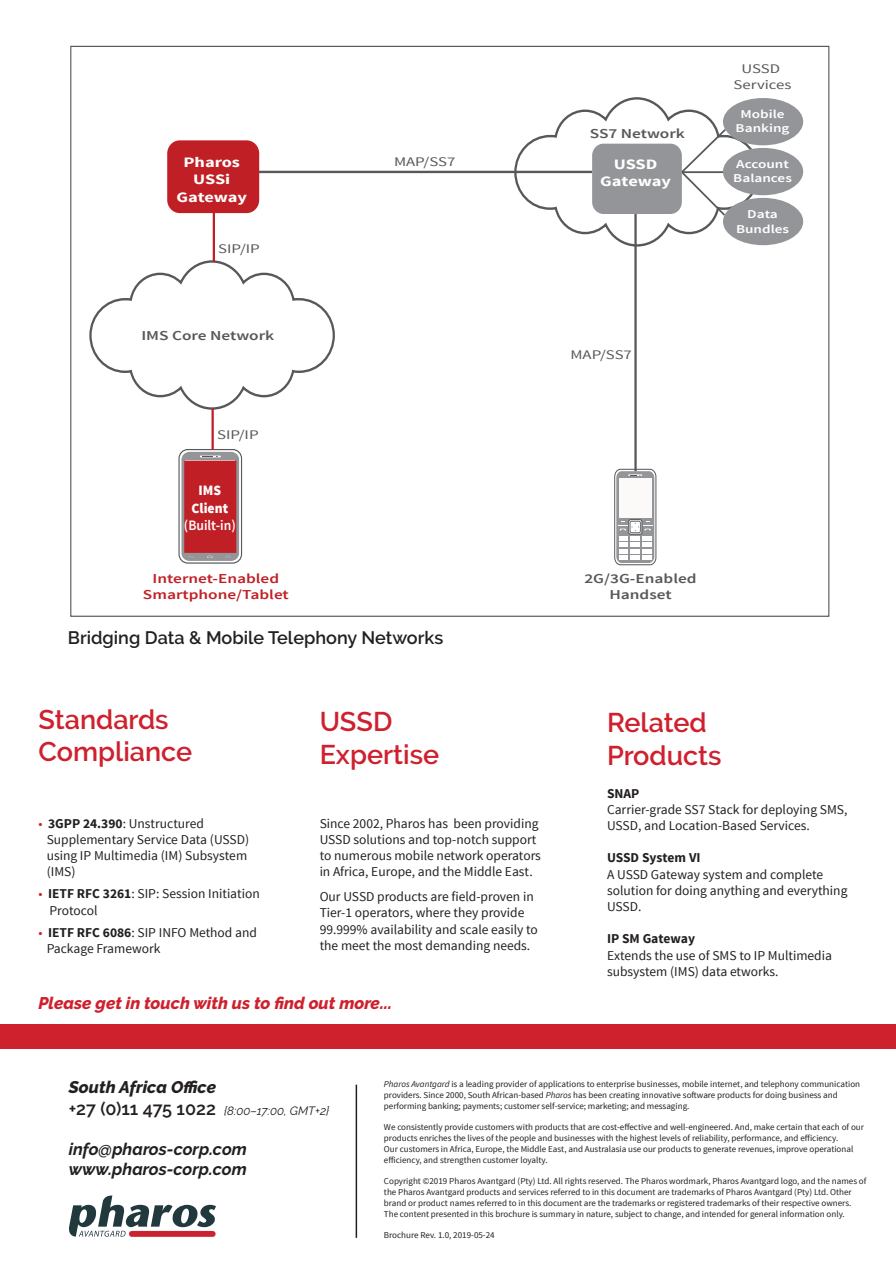
<style>
.page{position:relative;width:896px;height:1263px;background:#fff}
.page>*{position:absolute;margin:0;border:0;box-sizing:border-box;transform-origin:0 0}
.t1{font:600 27px/32.4px "Raleway";color:#cf202e}
.t2{font:600 18px "Raleway";color:#231f20}
.t3{font:italic 700 16.8px/20.2px "Raleway";color:#231f20}
.t4{font:italic 800 16.8px "Raleway";color:#cf202e}
.t5{font:italic 800 16.8px "Raleway";color:#231f20}
.t6{font:700 14.4px/17.2px "Source Sans Pro";letter-spacing:-.005em;color:#fff;text-align:center;scale:1.27 1}
.t7{font:600 14.4px "Source Sans Pro";color:#fff;scale:.95 1}
.t8{font:900 14.4px/17.2px "Source Sans Pro";color:#fff;text-align:center;scale:.95 1}
.t9{font:600 13.65px/16.4px "Source Sans Pro";color:#57585a;text-align:center;scale:1.27 1}
.t10{font:600 13.65px/16.4px "Source Sans Pro";color:#c02025;text-align:center;scale:1.27 1}
.t11{font:13.5px/16.2px "Source Sans Pro";color:#231f20}
.t12{font:700 13.5px "Source Sans Pro";color:#231f20}
.t13{font:13.2px/15.8px "Source Sans Pro";color:#57585a;text-align:center;scale:1.27 1}
.t14{font:600 12px/14.4px "Source Sans Pro";color:#fff;text-align:center;scale:1.27 1}
.t15{font:italic 12px "Raleway";color:#231f20}
.t16{font:9px/10.8px "Source Sans Pro";color:#231f20}
.s1{color:#cf202e}
.s2{font-weight:700}
.s3{font-weight:600;font-style:normal;font-size:18px}
.s4{font-style:italic}
</style>
<div class="page">
<div style="left:0;top:1024px;width:895px;height:24px;background:#cf202e"></div>
<svg style="left:614px;top:468px;width:42px;height:98px"></svg>
<div style="left:619px;top:555px;width:8px;height:5px;background:#fff"></div>
<div style="left:630px;top:555px;width:9px;height:5px;background:#fff"></div>
<div style="left:642px;top:555px;width:9px;height:5px;background:#fff"></div>
<hr style="left:634px;top:180px;width:2px;height:291px;background:#57585a">
<div style="left:178px;top:449px;width:64px;height:115px;border:1px solid #57585a;border-radius:9px"></div>
<svg style="left:181px;top:452px;width:58px;height:109px"></svg>
<svg style="left:200px;top:456px;width:21px;height:1px"></svg>
<svg style="left:188px;top:556px;width:6px;height:2px"></svg>
<svg style="left:207px;top:555px;width:5px;height:3px"></svg>
<div style="left:185px;top:461px;width:50px;height:91px;background:#c02025"></div>
<div style="left:184px;top:461px;width:52px;height:92px;border:2px solid #c02025"></div>
<hr style="left:258px;top:171px;width:334px;height:2px;background:#57585a">
<div style="left:168px;top:142px;width:90px;height:70px;background:#c02025;border-radius:12px"></div>
<div style="left:167px;top:140px;width:92px;height:73px;border:2px solid #c02025;border-radius:12px"></div>
<svg style="left:513px;top:97px;width:247px;height:151px"></svg>
<div style="left:592px;top:144px;width:89px;height:70px;background:#939598;border-radius:12px"></div>
<div style="left:722px;top:98px;width:80px;height:47px;background:#939598;border-radius:50%"></div>
<div style="left:722px;top:148px;width:80px;height:47px;background:#939598;border-radius:50%"></div>
<div style="left:722px;top:198px;width:80px;height:47px;background:#939598;border-radius:50%"></div>
<svg style="left:89px;top:259px;width:246px;height:151px"></svg>
<hr style="left:213px;top:212px;width:2px;height:50px;background:#c02025">
<hr style="left:211px;top:408px;width:3px;height:42px;background:#c02025">
<svg style="left:69px;top:1195px;width:147px;height:42px"></svg>
<hr style="left:355px;top:1084px;width:2px;height:154px;background:#231f20">
<h3 class="t9" style="left:589px;top:126px;width:76px">SS7 Network</h3>
<h3 class="t13" style="left:394px;top:154px;width:50px">MAP/SS7</h3>
<h3 class="t6" style="left:176px;top:154px;width:57px">Pharos<br>USSi<br>Gateway</h3>
<h3 class="t6" style="left:600px;top:156px;width:57px">USSD<br>Gateway</h3>
<h3 class="t13" style="left:218px;top:241px;width:34px">SIP/IP</h3>
<h3 class="t13" style="left:733px;top:61px;width:47px">USSD<br>Services</h3>
<h3 class="t14" style="left:735px;top:107px;width:44px">Mobile<br>Banking</h3>
<h3 class="t14" style="left:733px;top:157px;width:48px;text-align:left">Account<br>Balances</h3>
<h3 class="t14" style="left:735px;top:207px;width:43px">Data<br>Bundles</h3>
<h3 class="t9" style="left:141px;top:328px;width:106px">IMS Core Network</h3>
<h3 class="t13" style="left:217px;top:427px;width:34px">SIP/IP</h3>
<h3 class="t8" style="left:191px;top:482px;width:40px">IMS<br>Client</h3>
<h3 class="t7" style="left:184px;top:516px;width:56px">(Built-in)</h3>
<h3 class="t13" style="left:570px;top:347px;width:50px">MAP/SS7</h3>
<h3 class="t10" style="left:143px;top:571px;width:116px">Internet-Enabled<br>Smartphone/Tablet</h3>
<h3 class="t9" style="left:584px;top:571px;width:90px">2G/3G-Enabled<br>Handset</h3>
<h2 class="t2" style="left:68px;top:627px;width:377px">Bridging Data &amp; Mobile Telephony Networks</h2>
<h1 class="t1" style="left:38px;top:703px;width:155px">Standards<br>Compliance</h1>
<h1 class="t1" style="left:319px;top:705px;width:121px">USSD<br>Expertise</h1>
<h1 class="t1" style="left:606px;top:707px;width:116px">Related<br>Products</h1>
<h3 class="t11" style="left:47px;top:815px;width:204px;text-indent:-8px"><span class="s1">•</span> <span class="s2">3GPP 24.390</span>: Unstructured<br>Supplementary Service Data (USSD) using IP Multimedia (IM) Subsystem (IMS)</h3>
<h3 class="t11" style="left:49px;top:886px;width:212px;text-indent:-11px"><span class="s1">•</span> <span class="s2">IETF RFC 3261</span>: SIP: Session Initiation<br>Protocol</h3>
<h3 class="t11" style="left:47px;top:924px;width:212px;text-indent:-8px"><span class="s1">•</span> <span class="s2">IETF RFC 6086</span>: SIP INFO Method and<br>Package Framework</h3>
<h3 class="t11" style="left:319px;top:815px;width:223px">Since 2002, Pharos has been providing USSD solutions and top-notch support to numerous mobile network operators in Africa, Europe, and the Middle East.</h3>
<h3 class="t11" style="left:319px;top:889px;width:220px">Our USSD products are field-proven in Tier-1 operators, where they provide 99.999% availability and scale easily to the meet the most demanding needs.</h3>
<h3 class="t4" style="left:38px;top:993px;width:355px">Please get in touch with us to find out more...</h3>
<h3 class="t12" style="left:606px;top:784px;width:34px">SNAP</h3>
<h3 class="t11" style="left:606px;top:801px;width:242px">Carrier-grade SS7 Stack for deploying SMS,<br>USSD, and Location-Based Services.</h3>
<h3 class="t12" style="left:606px;top:849px;width:95px">USSD System VI</h3>
<h3 class="t11" style="left:606px;top:866px;width:242px">A USSD Gateway system and complete solution for doing anything and everything<br>USSD.</h3>
<h3 class="t12" style="left:606px;top:930px;width:90px">IP SM Gateway</h3>
<h3 class="t11" style="left:606px;top:947px;width:226px">Extends the use of SMS to IP Multimedia subsystem (IMS) data etworks.</h3>
<h3 class="t5" style="left:69px;top:1077px;width:149px">South Africa Office</h3>
<h3 class="t15" style="left:69px;top:1103px;width:262px"><span class="s3">+27 (0)11 475 1022</span> {8:00–17:00, GMT+2}</h3>
<h3 class="t3" style="left:69px;top:1139px;width:179px">info@pharos-corp.com www.pharos-corp.com</h3>
<p class="t16" style="left:384px;top:1079px;width:477px"><span class="s4">Pharos Avantgard</span> is a leading provider of applications to enterprise businesses, mobile internet, and telephony communication providers. Since 2000, South African-based <span class="s4">Pharos</span> has been creating innovative software products for doing business and performing banking; payments; customer self-service; marketing; and messaging.</p>
<p class="t16" style="left:384px;top:1122px;width:481px">We consistently provide customers with products that are cost-effective and well-engineered. And, make certain that each of our products enriches the lives of the people and businesses with the highest levels of reliability, performance, and efficiency.<br>Our customers in Africa, Europe, the Middle East, and Australasia use our products to generate revenues, improve operational efficiency, and strengthen customer loyalty.</p>
<p class="t16" style="left:384px;top:1176px;width:484px">Copyright ©2019 Pharos Avantgard (Pty) Ltd. All rights reserved. The Pharos wordmark, Pharos Avantgard logo, and the names of the Pharos Avantgard products and services referred to in this document are trademarks of Pharos Avantgard (Pty) Ltd. Other brand or product names referred to in this document are the trademarks or registered trademarks of their respective owners.<br>The content presented in this brochure is summary in nature, subject to change, and intended for general information only.</p>
<p class="t16" style="left:384px;top:1230px;width:112px">Brochure Rev. 1.0, 2019-05-24</p>
</div>
